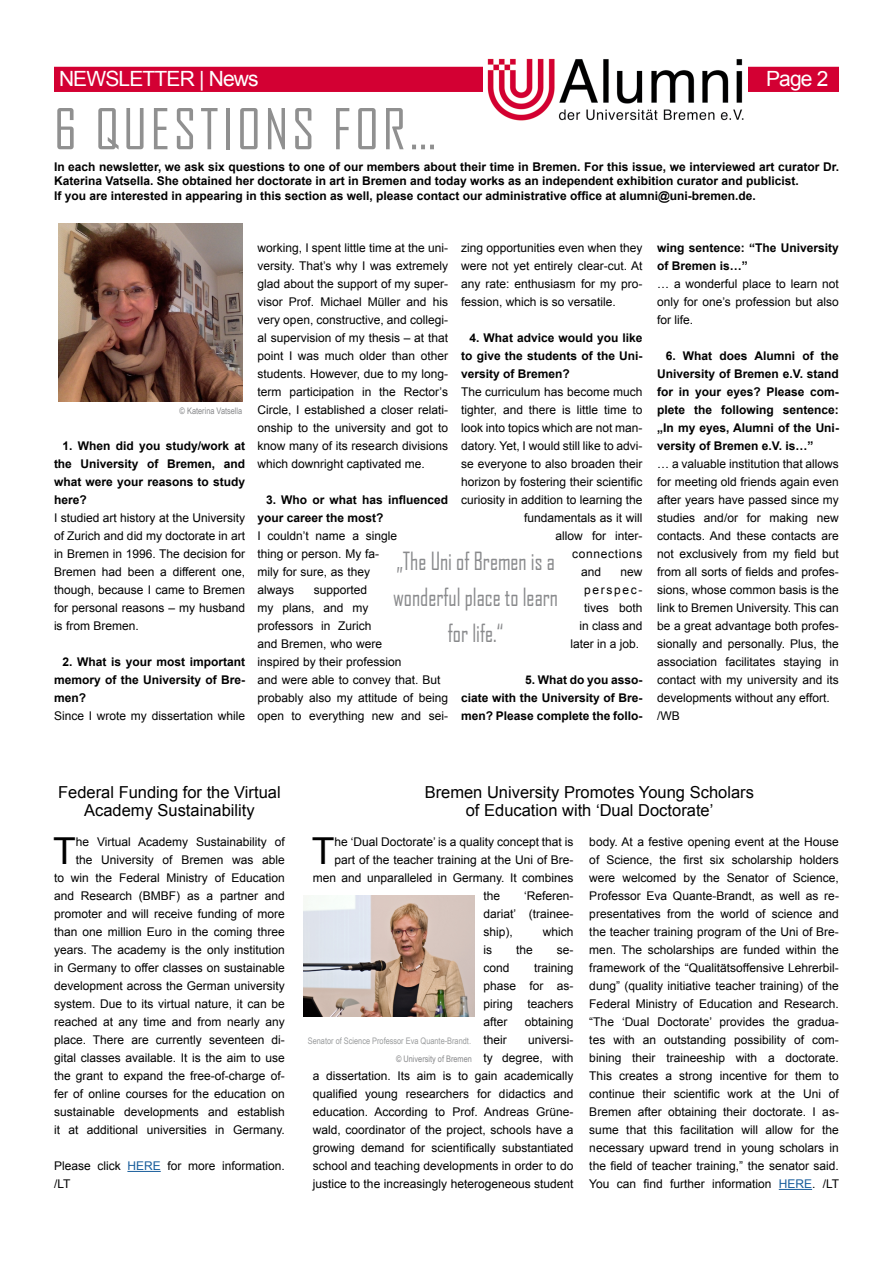
<style>
.page{position:relative;width:893px;height:1263px;background:#fff}
.page>*{position:absolute;margin:0;border:0;box-sizing:border-box;transform-origin:0 0}
.t1{font:54px "Agency FB";letter-spacing:.07em;color:#909090}
.t2{font:37.2px "Arial";color:#000}
.t3{font:24px/36px "Agency FB";color:#898a8c;text-align:center;scale:.9 1}
.t4{font:21px "Arial";letter-spacing:-.04em;color:#fff}
.t5{font:16.5px/18px "Arial";color:#000;text-align:center}
.t6{font:12px/18px "Arial";color:#000;text-align:justify}
.t7{font:700 12px/18px "Arial";color:#000;text-align:justify}
.t8{font:12px "Arial";letter-spacing:.055em;color:#000}
.t9{font:9px "Arial Narrow";color:#9a9c9d}
.t10{font:9px "Arial Narrow";color:#898a8c}
.s1{color:#165b9a}
</style>
<div class="page">
<div style="left:54px;top:67px;width:785px;height:25px;background:#d30033"></div>
<img style="left:483px;top:58px;width:264px;height:63px">
<img style="left:58px;top:224px;width:184px;height:178px">
<hr style="left:127px;top:1171px;width:34px;height:1px;background:#165b9a">
<hr style="left:779px;top:1189px;width:33px;height:1px;background:#165b9a">
<img style="left:304px;top:896px;width:171px;height:121px">
<h3 class="t4" style="left:59px;top:65px;width:201px">NEWSLETTER | News</h3>
<h3 class="t4" style="left:766px;top:65px;width:64px">Page 2</h3>
<h1 class="t1" style="left:54px;top:96px;width:384px">6 QUESTIONS FOR…</h1>
<p class="t7" style="left:54px;top:160px;width:786px;line-height:14.4px;text-align:left">In each newsletter, we ask six questions to one of our members about their time in Bremen. For this issue, we interviewed art curator Dr.<br>Katerina Vatsella. She obtained her doctorate in art in Bremen and today works as an independent exhibition curator and publicist.<br>If you are interested in appearing in this section as well, please contact our administrative office at alumni@uni-bremen.de.</p>
<p class="t10" style="left:180px;top:404px;width:64px">© Katerina Vatsella</p>
<p class="t7" style="left:54px;top:437px;width:193px;text-indent:9px">1. When did you study/work at the University of Bremen, and what were your reasons to study here?</p>
<p class="t6" style="left:54px;top:509px;width:193px">I studied art history at the University of Zurich and did my doctorate in art in Bremen in 1996. The decision for Bremen had been a different one, though, because I came to Bremen for personal reasons – my husband is from Bremen.</p>
<p class="t7" style="left:54px;top:653px;width:193px;text-indent:9px">2. What is your most important memory of the University of Bre&shy;men?</p>
<p class="t6" style="left:54px;top:707px;width:193px">Since I wrote my dissertation while</p>
<p class="t6" style="left:258px;top:239px;width:192px">working, I spent little time at the uni&shy;versity. That’s why I was extremely glad about the support of my super&shy;visor Prof. Michael Müller and his very open, constructive, and collegi&shy;al supervision of my thesis – at that point I was much older than other students. However, due to my long&shy;term participation in the Rector’s Circle, I established a closer relati&shy;onship to the university and got to know many of its research divisions which downright captivated me.</p>
<p class="t7" style="left:258px;top:491px;width:192px;text-indent:9px">3. Who or what has influenced your career the most?</p>
<p class="t6" style="left:258px;top:527px;width:141px;text-align:left">I couldn’t name a single thing or person. My fa&shy;mily for sure, as they always</p>
<p class="t6" style="left:461px;top:239px;width:183px">zing opportunities even when they were not yet entirely clear-cut. At any rate: enthusiasm for my pro&shy;fession, which is so versatile.</p>
<p class="t7" style="left:461px;top:329px;width:183px;text-indent:9px">4. What advice would you like to give the students of the Uni&shy;versity of Bremen?</p>
<p class="t6" style="left:461px;top:383px;width:183px">The curriculum has become much</p>
<p class="t6" style="left:461px;top:401px;width:183px">tighter, and there is little time to</p>
<p class="t6" style="left:461px;top:419px;width:183px">look into topics which are not man-</p>
<p class="t6" style="left:461px;top:437px;width:183px">datory. Yet, I would still like to advi-</p>
<p class="t6" style="left:461px;top:455px;width:183px">se everyone to also broaden their</p>
<p class="t6" style="left:461px;top:473px;width:183px">horizon by fostering their scientific</p>
<p class="t6" style="left:461px;top:491px;width:183px">curiosity in addition to learning the</p>
<p class="t6" style="left:524px;top:509px;width:120px">fundamentals as it will</p>
<p class="t6" style="left:556px;top:527px;width:88px">allow for inter-</p>
<p class="t8" style="left:572px;top:546px;width:72px">connections</p>
<p class="t6" style="left:581px;top:563px;width:22px">and</p>
<h3 class="t3" style="left:393px;top:542px;width:185px">„The Uni of Bremen is a wonderful place to learn for life.“</h3>
<p class="t6" style="left:571px;top:563px;width:74px;text-align:right">new perspec&shy;tives both<br>in class and later in a job.</p>
<p class="t7" style="left:461px;top:671px;width:183px;text-indent:64px">5. What do you asso&shy;ciate with the University of Bre&shy;men? Please complete the follo-</p>
<p class="t6" style="left:258px;top:581px;width:192px;text-align:left;text-indent:56px">supported<br>my plans, and my<br>professors in Zurich<br>and Bremen, who were<br>inspired by their profession<br>and were able to convey that. But probably also my attitude of being open to everything new and sei-</p>
<p class="t7" style="left:657px;top:239px;width:183px">wing sentence: “The University of Bremen is…”</p>
<p class="t6" style="left:657px;top:275px;width:183px">… a wonderful place to learn not only for one’s profession but also for life.</p>
<p class="t7" style="left:657px;top:347px;width:183px;text-indent:9px">6. What does Alumni of the University of Bremen e.V. stand for in your eyes? Please com&shy;plete the following sentence: „In my eyes, Alumni of the Uni&shy;versity of Bremen e.V. is…”</p>
<p class="t6" style="left:657px;top:455px;width:183px;text-align:left">… a valuable institution that allows for meeting old friends again even after years have passed since my studies and/or for making new contacts. And these contacts are not exclusively from my field but from all sorts of fields and profes&shy;sions, whose common basis is the link to Bremen University. This can be a great advantage both profes&shy;sionally and personally. Plus, the association facilitates staying in contact with my university and its developments without any effort. /WB</p>
<h3 class="t5" style="left:58px;top:783px;width:224px">Federal Funding for the Virtual<br>Academy Sustainability</h3>
<h3 class="t5" style="left:425px;top:783px;width:331px">Bremen University Promotes Young Scholars of Education with ‘Dual Doctorate’</h3>
<p class="t6" style="left:54px;top:833px;width:232px;text-align:right">he Virtual Academy Sustainability of<br>the University of Bremen was able<br>to win the Federal Ministry of Education and Research (BMBF) as a partner and promoter and will receive funding of more than one million Euro in the coming three years. The academy is the only institution in Germany to offer classes on sustainable development across the German university system. Due to its virtual nature, it can be reached at any time and from nearly any place. There are currently seventeen di&shy;gital classes available. It is the aim to use the grant to expand the free-of-charge of&shy;fer of online courses for the education on sustainable developments and establish it at additional universities in Germany.</p>
<p class="t6" style="left:54px;top:1157px;width:232px">Please click <span class="s1">HERE</span> for more information. /LT</p>
<h2 class="t2" style="left:53px;top:827px;width:24px">T</h2>
<h2 class="t2" style="left:312px;top:827px;width:24px">T</h2>
<p class="t6" style="left:334px;top:833px;width:241px">he ‘Dual Doctorate’ is a quality concept that is</p>
<p class="t6" style="left:334px;top:851px;width:241px">part of the teacher training at the Uni of Bre-</p>
<p class="t6" style="left:313px;top:869px;width:262px">men and unparalleled in Germany. It combines</p>
<p class="t6" style="left:483px;top:887px;width:18px">the</p>
<p class="t6" style="left:483px;top:887px;width:92px;text-indent:41px">‘Referen&shy;dariat’ (trainee&shy;ship),</p>
<p class="t6" style="left:543px;top:923px;width:32px">which</p>
<p class="t6" style="left:483px;top:941px;width:10px">is</p>
<p class="t6" style="left:516px;top:941px;width:18px">the</p>
<p class="t6" style="left:557px;top:941px;width:18px">se-</p>
<p class="t6" style="left:483px;top:959px;width:28px">cond</p>
<p class="t6" style="left:483px;top:959px;width:92px;text-indent:51px">training phase for as&shy;piring teachers after</p>
<p class="t6" style="left:525px;top:1013px;width:50px">obtaining</p>
<p class="t6" style="left:313px;top:1031px;width:262px;text-align:right">universi-<br>ty degree, with<br>a dissertation. Its aim is to gain academically qualified young researchers for didactics and education. According to Prof. Andreas Grüne&shy;wald, coordinator of the project, schools have a growing demand for scientifically substantiated school and teaching developments in order to do justice to the increasingly heterogeneous student</p>
<p class="t6" style="left:483px;top:1031px;width:25px">their</p>
<p class="t9" style="left:308px;top:1034px;width:165px">Senator of Science Professor Eva Quante-Brandt.</p>
<p class="t10" style="left:396px;top:1052px;width:77px">© University of Bremen</p>
<p class="t6" style="left:589px;top:833px;width:251px">body. At a festive opening event at the House of Science, the first six scholarship holders were welcomed by the Senator of Science, Professor Eva Quante-Brandt, as well as re&shy;presentatives from the world of science and the teacher training program of the Uni of Bre&shy;men. The scholarships are funded within the framework of the “Qualitätsoffensive Lehrerbil&shy;dung” (quality initiative teacher training) of the Federal Ministry of Education and Research. “The ‘Dual Doctorate’ provides the gradua&shy;tes with an outstanding possibility of com&shy;bining their traineeship with a doctorate.<br>This creates a strong incentive for them to continue their scientific work at the Uni of Bremen after obtaining their doctorate. I as&shy;sume that this facilitation will allow for the necessary upward trend in young scholars in the field of teacher training,” the senator said.<br>You can find further information <span class="s1">HERE</span>. /LT</p>
</div>
